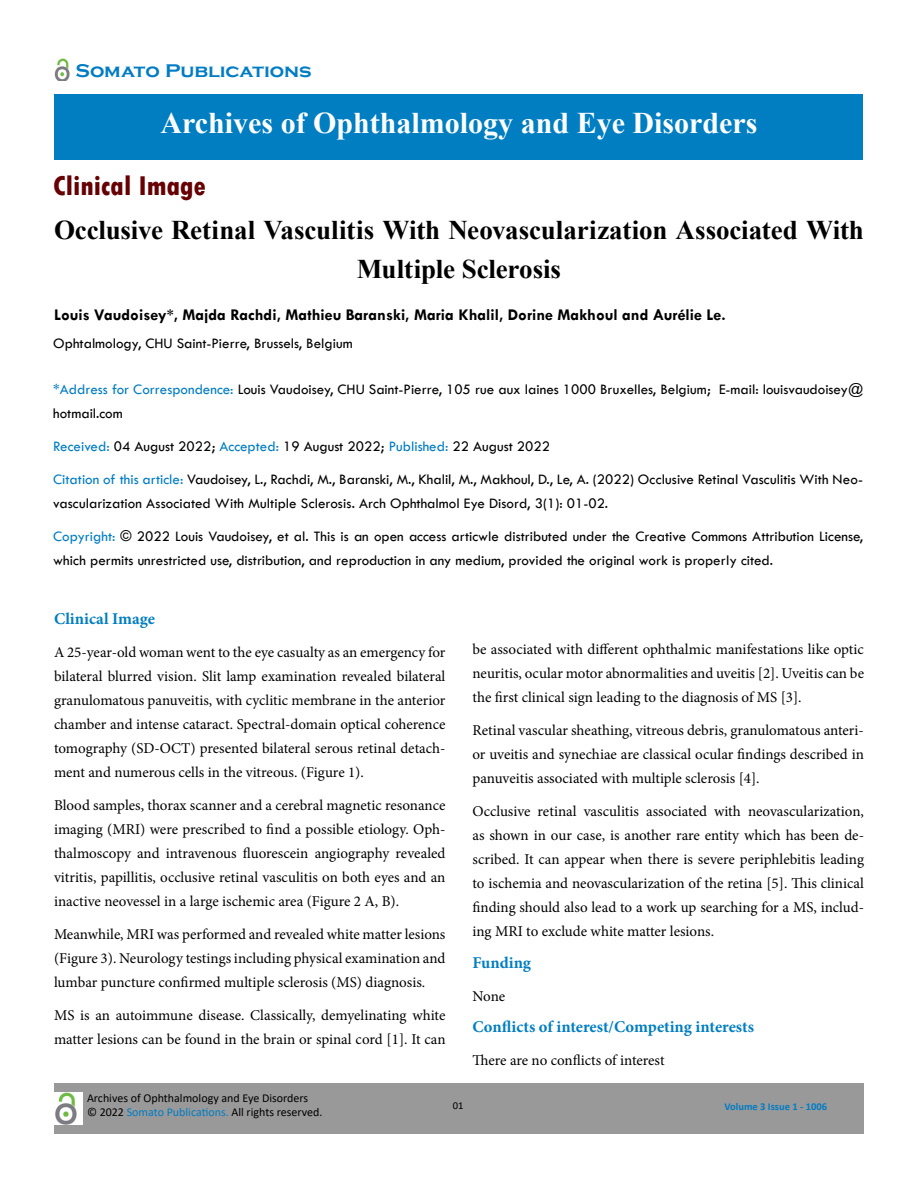
<style>
.page{position:relative;width:918px;height:1188px;background:#fff}
.page>*{position:absolute;margin:0;border:0;box-sizing:border-box;transform-origin:0 0}
.t1{font:700 30px "Times New Roman";color:#fff}
.t2{font:800 condensed 28.5px "Tw Cen";color:#670003}
.t3{font:700 27px/39px "Times New Roman";letter-spacing:-.005em;color:#000;text-align:center}
.t4{font:700 18.9px "Copperplate Gothic";letter-spacing:-.005em;color:#007cc4;scale:1.07 1}
.t5{font:700 16.5px "Tw Cen";color:#000}
.t6{font:700 16.5px "Minion Pro";color:#007ec2}
.t7{font:15px/24px "Minion Pro";color:#000;text-align:justify}
.t8{font:15px/24px "Tw Cen";color:#000}
.t9{font:12px/14.4px "Calibri";color:#000}
.t10{font:700 10.5px "Calibri";color:#007cc4}
.t11{font:10.5px "Calibri";color:#000}
.s1{color:#007cc4}
</style>
<div class="page">
<div style="left:55px;top:94px;width:808px;height:66px;background:#007ec2"></div>
<div style="left:54px;top:1083px;width:810px;height:51px;background:#999"></div>
<img style="left:54px;top:1092px;width:28px;height:33px">
<img style="left:54px;top:58px;width:16px;height:23px">
<p class="t4" style="left:75px;top:60px;width:222px">Somato Publications</p>
<h1 class="t1" style="left:161px;top:101px;width:598px">Archives of Ophthalmology and Eye Disorders</h1>
<h2 class="t2" style="left:53px;top:169px;width:154px">Clinical Image</h2>
<h3 class="t3" style="left:54px;top:209px;width:811px">Occlusive Retinal Vasculitis With Neovascularization Associated With<br>Multiple Sclerosis</h3>
<p class="t5" style="left:54px;top:305px;width:673px">Louis Vaudoisey*, Majda Rachdi, Mathieu Baranski, Maria Khalil, Dorine Makhoul and Aurélie Le.</p>
<p class="t8" style="left:53px;top:331px;width:301px">Ophtalmology, CHU Saint-Pierre, Brussels, Belgium</p>
<p class="t8" style="left:53px;top:378px;width:812px"><span class="s1">*Address for Correspondence:</span> Louis Vaudoisey, CHU Saint-Pierre, 105 rue aux laines 1000 Bruxelles, Belgium; E-mail: louisvaudoisey@ hotmail.com</p>
<p class="t8" style="left:53px;top:435px;width:498px"><span class="s1">Received:</span> 04 August 2022; <span class="s1">Accepted:</span> 19 August 2022; <span class="s1">Published:</span> 22 August 2022</p>
<p class="t8" style="left:53px;top:468px;width:811px"><span class="s1">Citation of this article:</span> Vaudoisey, L., Rachdi, M., Baranski, M., Khalil, M., Makhoul, D., Le, A. (2022) Occlusive Retinal Vasculitis With Neo&shy;vascularization Associated With Multiple Sclerosis. Arch Ophthalmol Eye Disord, 3(1): 01-02.</p>
<p class="t8" style="left:53px;top:525px;width:812px"><span class="s1">Copyright:</span> © 2022 Louis Vaudoisey, et al. This is an open access articwle distributed under the Creative Commons Attribution License, which permits unrestricted use, distribution, and reproduction in any medium, provided the original work is properly cited.</p>
<p class="t6" style="left:54px;top:607px;width:103px">Clinical Image</p>
<p class="t7" style="left:54px;top:640px;width:393px">A 25-year-old woman went to the eye casualty as an emergency for bilateral blurred vision. Slit lamp examination revealed bilateral granulomatous panuveitis, with cyclitic membrane in the anterior chamber and intense cataract. Spectral-domain optical coherence tomography (SD-OCT) presented bilateral serous retinal detach&shy;ment and numerous cells in the vitreous. (Figure 1).</p>
<p class="t7" style="left:54px;top:793px;width:393px">Blood samples, thorax scanner and a cerebral magnetic resonance imaging (MRI) were prescribed to find a possible etiology. Oph&shy;thalmoscopy and intravenous fluorescein angiography revealed vitritis, papillitis, occlusive retinal vasculitis on both eyes and an inactive neovessel in a large ischemic area (Figure 2 A, B).</p>
<p class="t7" style="left:54px;top:922px;width:393px">Meanwhile, MRI was performed and revealed white matter lesions (Figure 3). Neurology testings including physical examination and lumbar puncture confirmed multiple sclerosis (MS) diagnosis.</p>
<p class="t7" style="left:54px;top:1003px;width:393px">MS is an autoimmune disease. Classically, demyelinating white matter lesions can be found in the brain or spinal cord [1]. It can</p>
<p class="t7" style="left:472px;top:638px;width:393px">be associated with different ophthalmic manifestations like optic neuritis, ocular motor abnormalities and uveitis [2]. Uveitis can be the first clinical sign leading to the diagnosis of MS [3].</p>
<p class="t7" style="left:472px;top:719px;width:393px">Retinal vascular sheathing, vitreous debris, granulomatous anteri&shy;or uveitis and synechiae are classical ocular findings described in panuveitis associated with multiple sclerosis [4].</p>
<p class="t7" style="left:472px;top:800px;width:393px">Occlusive retinal vasculitis associated with neovascularization, as shown in our case, is another rare entity which has been de&shy;scribed. It can appear when there is severe periphlebitis leading to ischemia and neovascularization of the retina [5]. This clinical finding should also lead to a work up searching for a MS, includ&shy;ing MRI to exclude white matter lesions.</p>
<p class="t6" style="left:472px;top:951px;width:60px">Funding</p>
<p class="t7" style="left:472px;top:984px;width:34px">None</p>
<p class="t6" style="left:472px;top:1016px;width:283px">Conflicts of interest/Competing interests</p>
<p class="t7" style="left:472px;top:1049px;width:194px">There are no conflicts of interest</p>
<p class="t9" style="left:87px;top:1090px;width:237px">Archives of Ophthalmology and Eye Disorders<br>© 2022 <span class="s1">Somato Publications.</span> All rights reserved.</p>
<p class="t11" style="left:453px;top:1098px;width:12px">01</p>
<p class="t10" style="left:724px;top:1099px;width:104px">Volume 3 Issue 1 - 1006</p>
</div>
